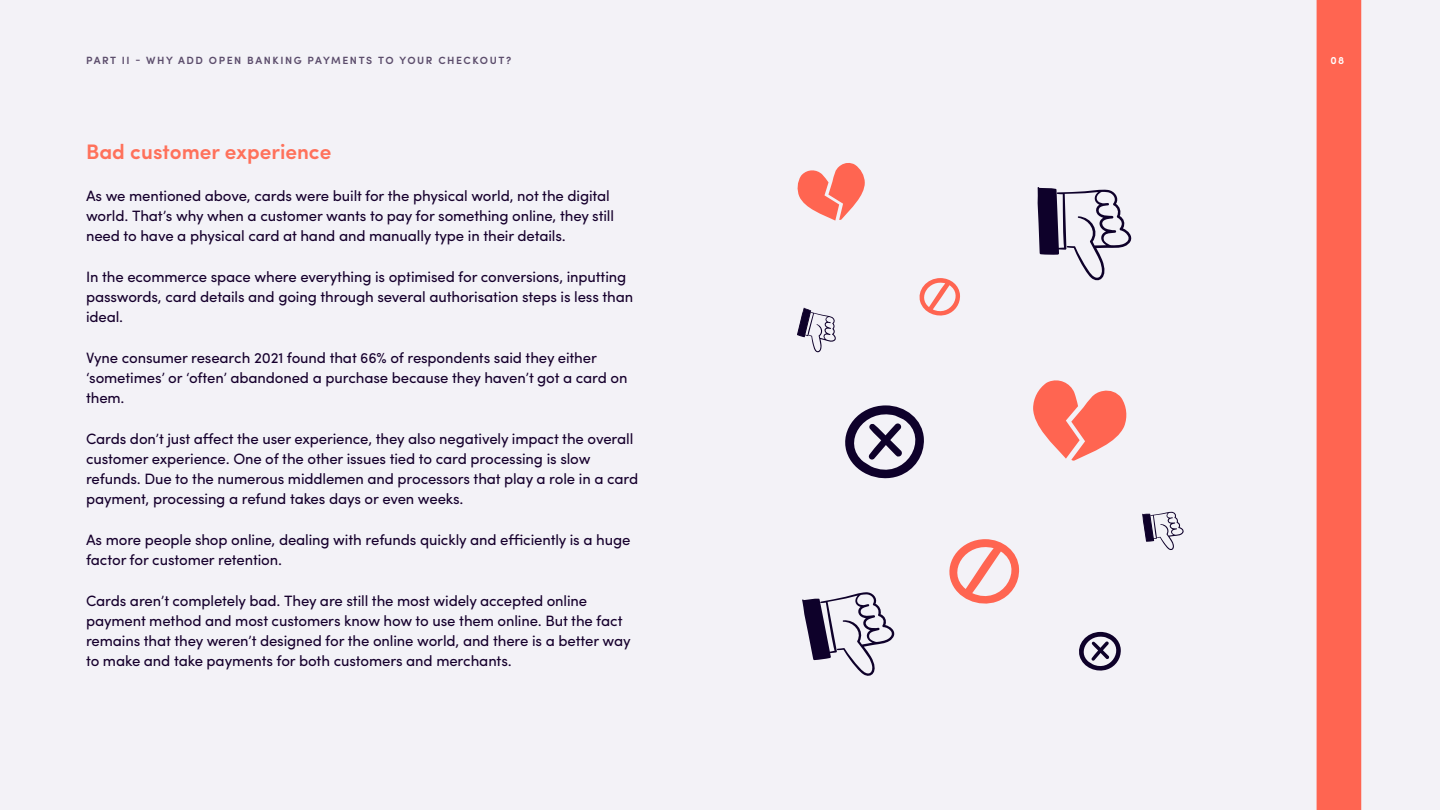
<style>
.page{position:relative;width:1440px;height:810px;background:#fff}
.page>*{position:absolute;margin:0;border:0;box-sizing:border-box;transform-origin:0 0}
.t1{font:600 21px "Sofia Pro";color:#ff715b}
.t2{font:15px/20.2px "Sofia Pro";letter-spacing:-.01em;color:#16002d}
.t3{font:600 10.5px "Sofia Pro";letter-spacing:.15em;color:#5c4d6c}
.t4{font:600 10.5px "Sofia Pro";color:#fff}
</style>
<div class="page">
<div style="left:0;top:0;width:1439px;height:810px;background:#f3f2f7"></div>
<div style="left:1317px;top:0;width:44px;height:810px;background:#ff6551"></div>
<svg style="left:1038px;top:187px;width:94px;height:94px"></svg>
<svg style="left:797px;top:308px;width:39px;height:45px"></svg>
<svg style="left:802px;top:592px;width:93px;height:84px"></svg>
<svg style="left:949px;top:539px;width:71px;height:65px"></svg>
<svg style="left:919px;top:278px;width:41px;height:38px"></svg>
<svg style="left:845px;top:405px;width:79px;height:74px"></svg>
<svg style="left:1079px;top:632px;width:42px;height:39px"></svg>
<svg style="left:1033px;top:380px;width:94px;height:81px"></svg>
<svg style="left:797px;top:163px;width:68px;height:58px"></svg>
<svg style="left:1142px;top:511px;width:42px;height:39px"></svg>
<p class="t3" style="left:86px;top:52px;width:427px">PART II - WHY ADD OPEN BANKING PAYMENTS TO YOUR CHECKOUT?</p>
<p class="t4" style="left:1330px;top:52px;width:16px">08</p>
<h1 class="t1" style="left:86px;top:135px;width:247px">Bad customer experience</h1>
<p class="t2" style="left:86px;top:184px;width:530px">As we mentioned above, cards were built for the physical world, not the digital world. That’s why when a customer wants to pay for something online, they still need to have a physical card at hand and manually type in their details.</p>
<p class="t2" style="left:86px;top:265px;width:549px">In the ecommerce space where everything is optimised for conversions, inputting passwords, card details and going through several authorisation steps is less than ideal.</p>
<p class="t2" style="left:86px;top:346px;width:543px">Vyne consumer research 2021 found that 66% of respondents said they either ‘sometimes’ or ‘often’ abandoned a purchase because they haven’t got a card on them.</p>
<p class="t2" style="left:86px;top:427px;width:554px">Cards don’t just affect the user experience, they also negatively impact the overall customer experience. One of the other issues tied to card processing is slow refunds. Due to the numerous middlemen and processors that play a role in a card payment, processing a refund takes days or even weeks.</p>
<p class="t2" style="left:86px;top:528px;width:546px">As more people shop online, dealing with refunds quickly and efficiently is a huge factor for customer retention.</p>
<p class="t2" style="left:86px;top:589px;width:546px">Cards aren’t completely bad. They are still the most widely accepted online payment method and most customers know how to use them online. But the fact remains that they weren’t designed for the online world, and there is a better way to make and take payments for both customers and merchants.</p>
</div>
